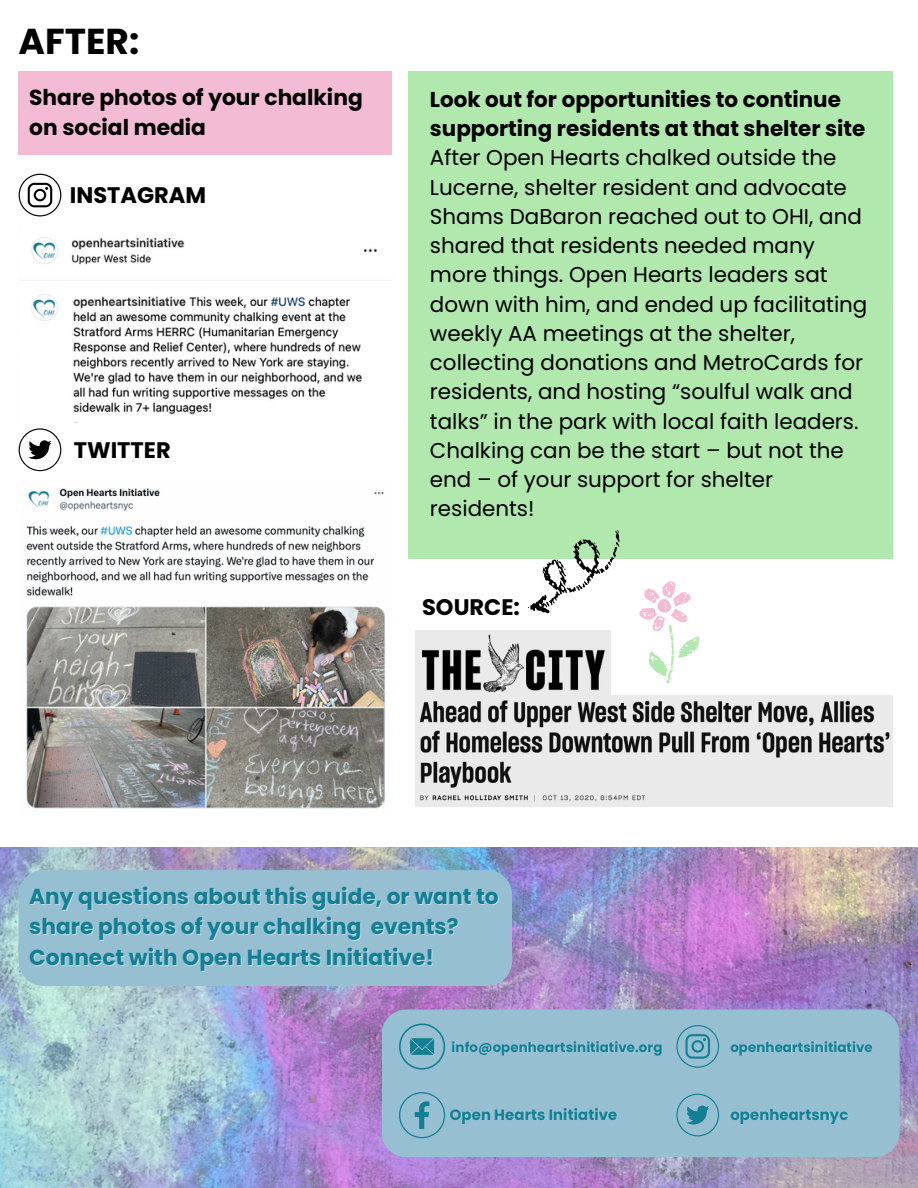
<style>
.page{position:relative;width:918px;height:1188px;background:#fff}
.page>*{position:absolute;margin:0;border:0;box-sizing:border-box;transform-origin:0 0}
.t1{font:700 36px "Poppins";color:#000}
.t2{font:700 22.5px "Poppins";color:#000}
.t3{font:700 21.75px/30.3px "Poppins";color:#127f94}
.t4{font:700 21.75px/30.3px "Poppins";color:#000}
.t5{font:21.45px/29.2px "Poppins";color:#000}
.t6{font:700 21.45px/29.2px "Poppins";color:#000}
.t7{font:700 15px "Poppins";color:#127f94}
.t8{font:700 13.5px "Poppins";color:#127f94}
</style>
<div class="page">
<img style="left:0;top:848px;width:918px;height:339px">
<div style="left:382px;top:1010px;width:518px;height:147px;background:#96c0d2;border-radius:25px"></div>
<svg style="left:399px;top:1092px;width:46px;height:46px"></svg>
<svg style="left:676px;top:1025px;width:43px;height:43px"></svg>
<svg style="left:676px;top:1094px;width:43px;height:42px"></svg>
<svg style="left:399px;top:1024px;width:46px;height:46px"></svg>
<img style="left:19px;top:237px;width:373px;height:186px">
<img style="left:26px;top:488px;width:359px;height:321px">
<svg style="left:19px;top:174px;width:42px;height:42px"></svg>
<svg style="left:19px;top:428px;width:42px;height:43px"></svg>
<img style="left:415px;top:631px;width:195px;height:65px">
<img style="left:415px;top:696px;width:477px;height:110px">
<div style="left:19px;top:870px;width:493px;height:116px;background:#96c0d2;border-radius:25px"></div>
<div style="left:19px;top:71px;width:373px;height:84px;background:#f4bcd4"></div>
<div style="left:408px;top:71px;width:484px;height:488px;background:#b0e8ad"></div>
<svg style="left:528px;top:530px;width:92px;height:84px"></svg>
<svg style="left:639px;top:581px;width:61px;height:103px"></svg>
<p class="t1" style="left:19px;top:16px;width:122px">AFTER:</p>
<p class="t4" style="left:29px;top:82px;width:335px">Share photos of your chalking on social media</p>
<p class="t2" style="left:70px;top:180px;width:138px">INSTAGRAM</p>
<p class="t2" style="left:74px;top:434px;width:99px">TWITTER</p>
<p class="t6" style="left:430px;top:85px;width:437px">Look out for opportunities to continue supporting residents at that shelter site</p>
<p class="t5" style="left:430px;top:143px;width:439px">After Open Hearts chalked outside the Lucerne, shelter resident and advocate Shams DaBaron reached out to OHI, and shared that residents needed many more things. Open Hearts leaders sat down with him, and ended up facilitating weekly AA meetings at the shelter, collecting donations and MetroCards for residents, and hosting “soulful walk and talks” in the park with local faith leaders.<br>Chalking can be the start – but not the end – of your support for shelter residents!</p>
<p class="t2" style="left:422px;top:592px;width:99px">SOURCE:</p>
<p class="t3" style="left:29px;top:881px;width:471px">Any questions about this guide, or want to share photos of your chalking events?<br>Connect with Open Hearts Initiative!</p>
<p class="t8" style="left:452px;top:1037px;width:212px">info@openheartsinitiative.org</p>
<p class="t7" style="left:450px;top:1104px;width:169px">Open Hearts Initiative</p>
<p class="t8" style="left:730px;top:1037px;width:144px">openheartsinitiative</p>
<p class="t7" style="left:730px;top:1104px;width:120px">openheartsnyc</p>
</div>
